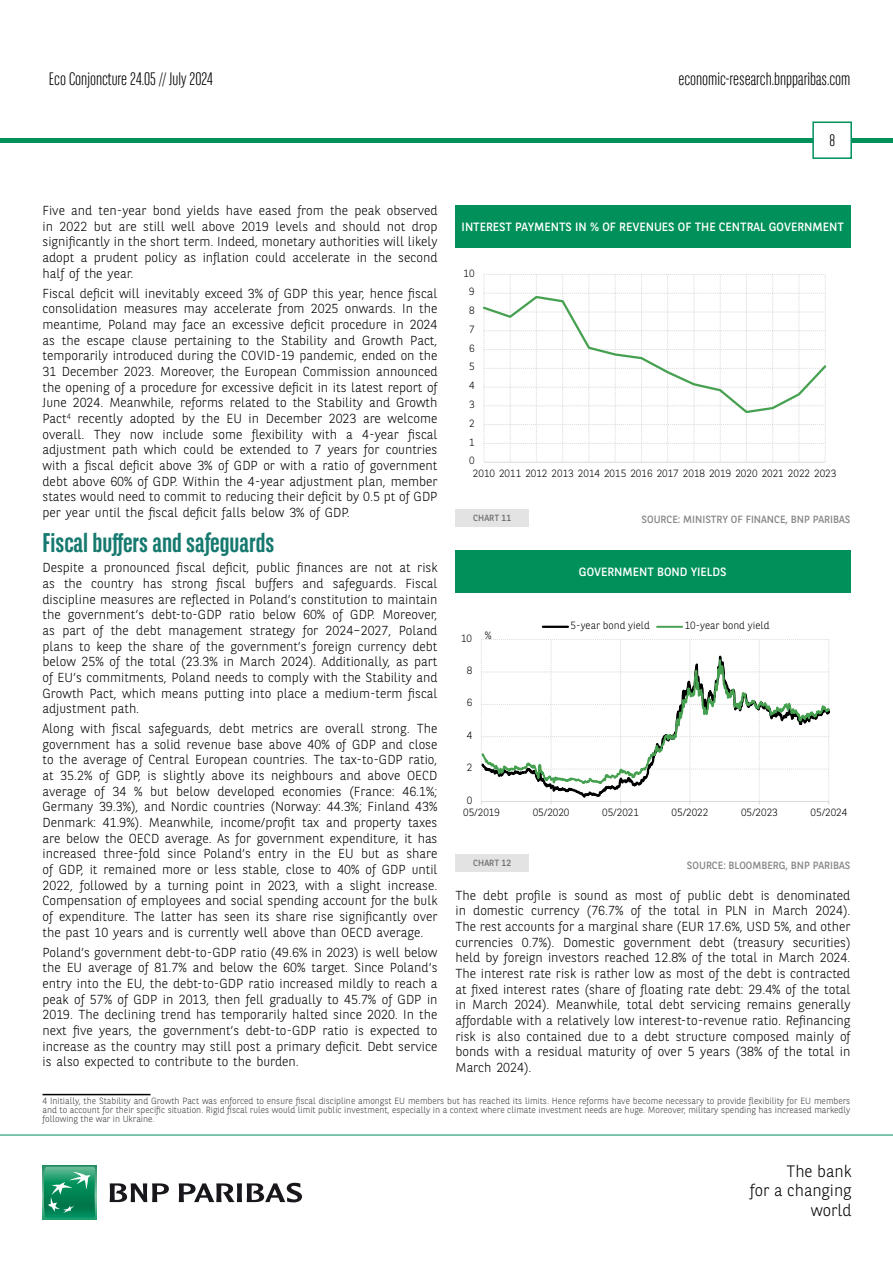
<style>
.page{position:relative;width:893px;height:1263px;background:#fff}
.page>*{position:absolute;margin:0;border:0;box-sizing:border-box;transform-origin:0 0}
.t1{font:700 27px "BNPP Sans Condensed";color:#15796f}
.t2{font:300 18px "BNPP Sans Condensed";color:#000}
.t3{font:300 16.5px/19.8px "BNPP Sans";color:#000;text-align:right}
.t4{font:300 16.5px "BNPP Sans Condensed";color:#000}
.t5{font:300 13.05px/15.6px "BNPP Sans";color:#000;text-align:justify}
.t6{font:12px "BNPP Sans";color:#fff}
.t7{font:300 10.5px "BNPP Sans";letter-spacing:-.01em;color:#000}
.t8{font:10.5px "BNPP Sans";color:#878787}
.t9{font:300 9px/9px "BNPP Sans";color:#3c3c3b;text-align:justify}
.t10{font:9px "BNPP Sans";color:#706f6f}
</style>
<div class="page">
<hr style="left:1px;top:138px;width:892px;height:4px;background:#00915b">
<svg style="left:812px;top:121px;width:41px;height:38px"></svg>
<svg style="left:43px;top:1166px;width:53px;height:53px"></svg>
<svg style="left:44px;top:1167px;width:51px;height:51px"></svg>
<svg style="left:110px;top:1183px;width:59px;height:19px"></svg>
<svg style="left:179px;top:1183px;width:123px;height:19px"></svg>
<hr style="left:0;top:1135px;width:893px;height:1px;background:#00915b">
<hr style="left:43px;top:1094px;width:108px;height:1px;background:#000">
<hr style="left:484px;top:462px;width:341px;height:1px;background:#d9d9d9">
<svg style="left:483px;top:274px;width:343px;height:188px"></svg>
<div style="left:455px;top:205px;width:395px;height:42px;background:#00915b"></div>
<div style="left:455px;top:508px;width:74px;height:18px;background:#e3e3e3"></div>
<svg style="left:481px;top:639px;width:349px;height:163px"></svg>
<hr style="left:543px;top:626px;width:25px;height:2px;background:#000">
<hr style="left:657px;top:626px;width:25px;height:2px;background:#45a150">
<div style="left:455px;top:551px;width:395px;height:42px;background:#00915b"></div>
<div style="left:455px;top:854px;width:74px;height:18px;background:#e3e3e3"></div>
<h2 class="t2" style="left:49px;top:67px;width:166px">Eco Conjoncture 24.05 // July 2024</h2>
<h2 class="t2" style="left:678px;top:67px;width:174px">economic-research.bnpparibas.com</h2>
<p class="t4" style="left:829px;top:130px;width:7px">8</p>
<p class="t5" style="left:43px;top:202px;width:396px">Five and ten-year bond yields have eased from the peak observed in 2022 but are still well above 2019 levels and should not drop significantly in the short term. Indeed, monetary authorities will likely adopt a prudent policy as inflation could accelerate in the second half of the year.</p>
<p class="t5" style="left:43px;top:285px;width:396px">Fiscal deficit will inevitably exceed 3% of GDP this year, hence fiscal consolidation measures may accelerate from 2025 onwards. In the meantime, Poland may face an excessive deficit procedure in 2024 as the escape clause pertaining to the Stability and Growth Pact, temporarily introduced during the COVID-19 pandemic, ended on the 31 December 2023. Moreover, the European Commission announced the opening of a procedure for excessive deficit in its latest report of June 2024. Meanwhile, reforms related to the Stability and Growth Pact<sup>4</sup> recently adopted by the EU in December 2023 are welcome overall. They now include some flexibility with a 4-year fiscal adjustment path which could be extended to 7 years for countries with a fiscal deficit above 3% of GDP or with a ratio of government debt above 60% of GDP. Within the 4-year adjustment plan, member states would need to commit to reducing their deficit by 0.5 pt of GDP per year until the fiscal deficit falls below 3% of GDP.</p>
<h1 class="t1" style="left:43px;top:527px;width:233px">Fiscal buffers and safeguards</h1>
<p class="t5" style="left:43px;top:559px;width:396px">Despite a pronounced fiscal deficit, public finances are not at risk as the country has strong fiscal buffers and safeguards. Fiscal discipline measures are reflected in Poland’s constitution to maintain the government’s debt-to-GDP ratio below 60% of GDP. Moreover, as part of the debt management strategy for 2024–2027, Poland plans to keep the share of the government’s foreign currency debt below 25% of the total (23.3% in March 2024). Additionally, as part of EU’s commitments, Poland needs to comply with the Stability and Growth Pact, which means putting into place a medium-term fiscal adjustment path.</p>
<p class="t5" style="left:43px;top:720px;width:396px">Along with fiscal safeguards, debt metrics are overall strong. The government has a solid revenue base above 40% of GDP and close to the average of Central European countries. The tax-to-GDP ratio, at 35.2% of GDP, is slightly above its neighbours and above OECD average of 34 % but below developed economies (France: 46.1%; Germany 39.3%), and Nordic countries (Norway: 44.3%; Finland 43% Denmark: 41.9%). Meanwhile, income/profit tax and property taxes are below the OECD average. As for government expenditure, it has increased three-fold since Poland’s entry in the EU but as share of GDP, it remained more or less stable, close to 40% of GDP until 2022, followed by a turning point in 2023, with a slight increase.<br>Compensation of employees and social spending account for the bulk of expenditure. The latter has seen its share rise significantly over the past 10 years and is currently well above than OECD average.</p>
<p class="t5" style="left:43px;top:944px;width:396px">Poland’s government debt-to-GDP ratio (49.6% in 2023) is well below the EU average of 81.7% and below the 60% target. Since Poland’s entry into the EU, the debt-to-GDP ratio increased mildly to reach a peak of 57% of GDP in 2013, then fell gradually to 45.7% of GDP in 2019. The declining trend has temporarily halted since 2020. In the next five years, the government’s debt-to-GDP ratio is expected to increase as the country may still post a primary deficit. Debt service is also expected to contribute to the burden.</p>
<p class="t9" style="left:43px;top:1095px;width:809px">4 Initially, the Stability and Growth Pact was enforced to ensure fiscal discipline amongst EU members but has reached its limits. Hence reforms have become necessary to provide flexibility for EU members and to account for their specific situation. Rigid fiscal rules would limit public investment, especially in a context where climate investment needs are huge. Moreover, military spending has increased markedly following the war in Ukraine.</p>
<p class="t6" style="left:462px;top:218px;width:384px">INTEREST PAYMENTS IN % OF REVENUES OF THE CENTRAL GOVERNMENT</p>
<p class="t7" style="left:464px;top:266px;width:13px">10</p>
<p class="t7" style="left:469px;top:285px;width:7px">9</p>
<p class="t7" style="left:469px;top:303px;width:7px">8</p>
<p class="t7" style="left:469px;top:322px;width:7px">7</p>
<p class="t7" style="left:469px;top:341px;width:7px">6</p>
<p class="t7" style="left:469px;top:360px;width:7px">5</p>
<p class="t7" style="left:469px;top:378px;width:7px">4</p>
<p class="t7" style="left:469px;top:397px;width:7px">3</p>
<p class="t7" style="left:469px;top:416px;width:7px">2</p>
<p class="t7" style="left:469px;top:435px;width:7px">1</p>
<p class="t7" style="left:469px;top:453px;width:7px">0</p>
<p class="t7" style="left:473px;top:466px;width:365px">2010 2011 2012 2013 2014 2015 2016 2017 2018 2019 2020 2021 2022 2023</p>
<p class="t10" style="left:473px;top:512px;width:39px">CHART 11</p>
<p class="t8" style="left:641px;top:512px;width:210px">SOURCE: MINISTRY OF FINANCE, BNP PARIBAS</p>
<p class="t6" style="left:579px;top:564px;width:149px">GOVERNMENT BOND YIELDS</p>
<p class="t7" style="left:571px;top:618px;width:81px">5-year bond yield</p>
<p class="t7" style="left:685px;top:618px;width:86px">10-year bond yield</p>
<p class="t7" style="left:485px;top:628px;width:8px">%</p>
<p class="t7" style="left:461px;top:631px;width:13px">10</p>
<p class="t7" style="left:467px;top:663px;width:7px">8</p>
<p class="t7" style="left:467px;top:696px;width:7px">6</p>
<p class="t7" style="left:467px;top:728px;width:7px">4</p>
<p class="t7" style="left:467px;top:760px;width:7px">2</p>
<p class="t7" style="left:467px;top:793px;width:7px">0</p>
<p class="t7" style="left:463px;top:805px;width:38px">05/2019</p>
<p class="t7" style="left:533px;top:805px;width:38px">05/2020</p>
<p class="t7" style="left:602px;top:805px;width:38px">05/2021</p>
<p class="t7" style="left:672px;top:805px;width:38px">05/2022</p>
<p class="t7" style="left:741px;top:805px;width:38px">05/2023</p>
<p class="t7" style="left:811px;top:805px;width:38px">05/2024</p>
<p class="t10" style="left:473px;top:857px;width:39px">CHART 12</p>
<p class="t8" style="left:687px;top:858px;width:165px">SOURCE: BLOOMBERG, BNP PARIBAS</p>
<p class="t5" style="left:455px;top:887px;width:396px">The debt profile is sound as most of public debt is denominated in domestic currency (76.7% of the total in PLN in March 2024).<br>The rest accounts for a marginal share (EUR 17.6%, USD 5%, and other currencies 0.7%). Domestic government debt (treasury securities) held by foreign investors reached 12.8% of the total in March 2024.<br>The interest rate risk is rather low as most of the debt is contracted at fixed interest rates (share of floating rate debt: 29.4% of the total in March 2024). Meanwhile, total debt servicing remains generally affordable with a relatively low interest-to-revenue ratio. Refinancing risk is also contained due to a debt structure composed mainly of bonds with a residual maturity of over 5 years (38% of the total in March 2024).</p>
<p class="t3" style="left:750px;top:1160px;width:103px">The bank<br>for a changing world</p>
</div>
